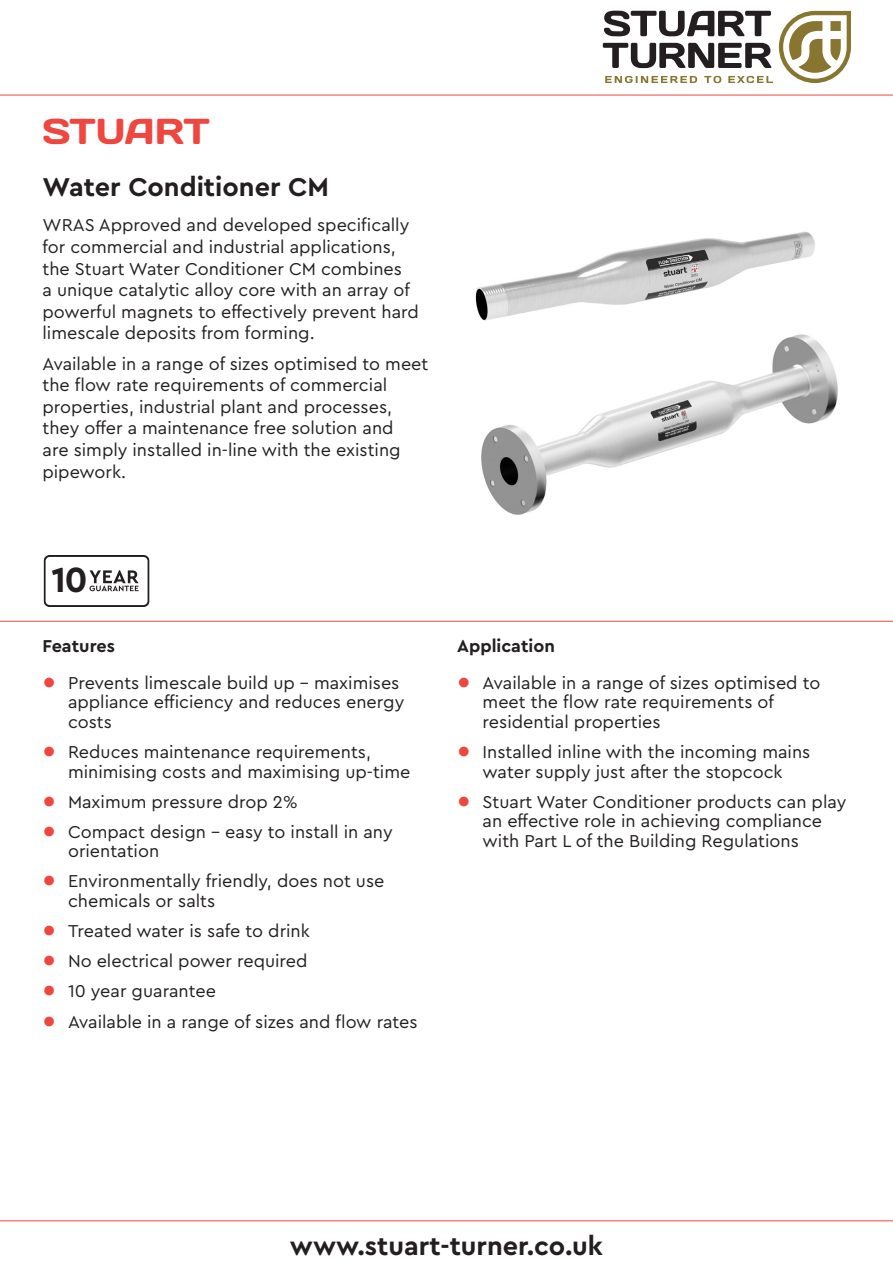
<style>
.page{position:relative;width:893px;height:1263px;background:#fff}
.page>*{position:absolute;margin:0;border:0;box-sizing:border-box;transform-origin:0 0}
.t1{font:700 36.75px "Cera Pro";color:#231f20}
.t2{font:36px "Days";letter-spacing:-.01em;color:#ef463f}
.t3{font:700 27px "Cera Pro";color:#231f20}
.Body{font:18px/21.6px "Cera Pro";color:#231f20}
.Text_-_Sub_Heading{font:700 18px "Cera Pro";color:#231f20}
.s1{font-family:"Helvetica Neue LT";font-size:27px;color:#ef463f}
</style>
<div class="page">
<hr style="left:0;top:95px;width:893px;height:1px;background:#ef463f">
<hr style="left:0;top:1220px;width:893px;height:1px;background:#ef463f">
<hr style="left:0;top:621px;width:893px;height:1px;background:#ef463f">
<svg style="left:604px;top:11px;width:167px;height:25px"></svg>
<svg style="left:603px;top:43px;width:168px;height:25px"></svg>
<svg style="left:605px;top:76px;width:92px;height:7px"></svg>
<svg style="left:704px;top:76px;width:17px;height:7px"></svg>
<svg style="left:728px;top:76px;width:45px;height:7px"></svg>
<svg style="left:779px;top:11px;width:72px;height:72px"></svg>
<svg style="left:44px;top:555px;width:106px;height:52px"></svg>
<img style="left:481px;top:334px;width:357px;height:181px">
<img style="left:475px;top:231px;width:340px;height:90px">
<h2 class="t2" style="left:43px;top:109px;width:169px">STUART</h2>
<h3 class="t3" style="left:43px;top:169px;width:288px">Water Conditioner CM</h3>
<p class="Body" style="left:43px;top:214px;width:378px">WRAS Approved and developed specifically for commercial and industrial applications, the Stuart Water Conditioner CM combines<br>a unique catalytic alloy core with an array of powerful magnets to effectively prevent hard limescale deposits from forming.</p>
<p class="Body" style="left:43px;top:352px;width:387px">Available in a range of sizes optimised to meet the flow rate requirements of commercial properties, industrial plant and processes, they offer a maintenance free solution and<br>are simply installed in-line with the existing pipework.</p>
<p class="t1" style="left:52px;top:555px;width:38px">10</p>
<p class="Text_-_Sub_Heading" style="left:43px;top:634px;width:74px">Features</p>
<p class="Body" style="left:68px;top:672px;width:338px;line-height:19.5px;text-indent:-26px"><span class="s1">•</span> Prevents limescale build up - maximises appliance efficiency and reduces energy costs</p>
<p class="Body" style="left:68px;top:741px;width:344px;line-height:19.5px;text-indent:-26px"><span class="s1">•</span> Reduces maintenance requirements, minimising costs and maximising up-time</p>
<p class="Body" style="left:43px;top:790px;width:257px"><span class="s1">•</span> Maximum pressure drop 2%</p>
<p class="Body" style="left:68px;top:821px;width:326px;line-height:19.5px;text-indent:-26px"><span class="s1">•</span> Compact design - easy to install in any orientation</p>
<p class="Body" style="left:68px;top:871px;width:318px;line-height:19.5px;text-indent:-26px"><span class="s1">•</span> Environmentally friendly, does not use chemicals or salts</p>
<p class="Body" style="left:43px;top:919px;width:269px"><span class="s1">•</span> Treated water is safe to drink</p>
<p class="Body" style="left:43px;top:950px;width:267px"><span class="s1">•</span> No electrical power required</p>
<p class="Body" style="left:43px;top:980px;width:175px"><span class="s1">•</span> 10 year guarantee</p>
<p class="Body" style="left:43px;top:1010px;width:377px"><span class="s1">•</span> Available in a range of sizes and flow rates</p>
<p class="Text_-_Sub_Heading" style="left:457px;top:634px;width:99px">Application</p>
<p class="Body" style="left:483px;top:672px;width:339px;line-height:19.5px;text-indent:-26px"><span class="s1">•</span> Available in a range of sizes optimised to meet the flow rate requirements of residential properties</p>
<p class="Body" style="left:457px;top:741px;width:355px;line-height:19.5px;text-align:center"><span class="s1">•</span> Installed inline with the incoming mains water supply just after the stopcock</p>
<p class="Body" style="left:483px;top:791px;width:365px;line-height:19.5px;text-indent:-26px"><span class="s1">•</span> Stuart Water Conditioner products can play an effective role in achieving compliance with Part L of the Building Regulations</p>
<h3 class="t3" style="left:290px;top:1228px;width:315px">www.stuart-turner.co.uk</h3>
</div>
